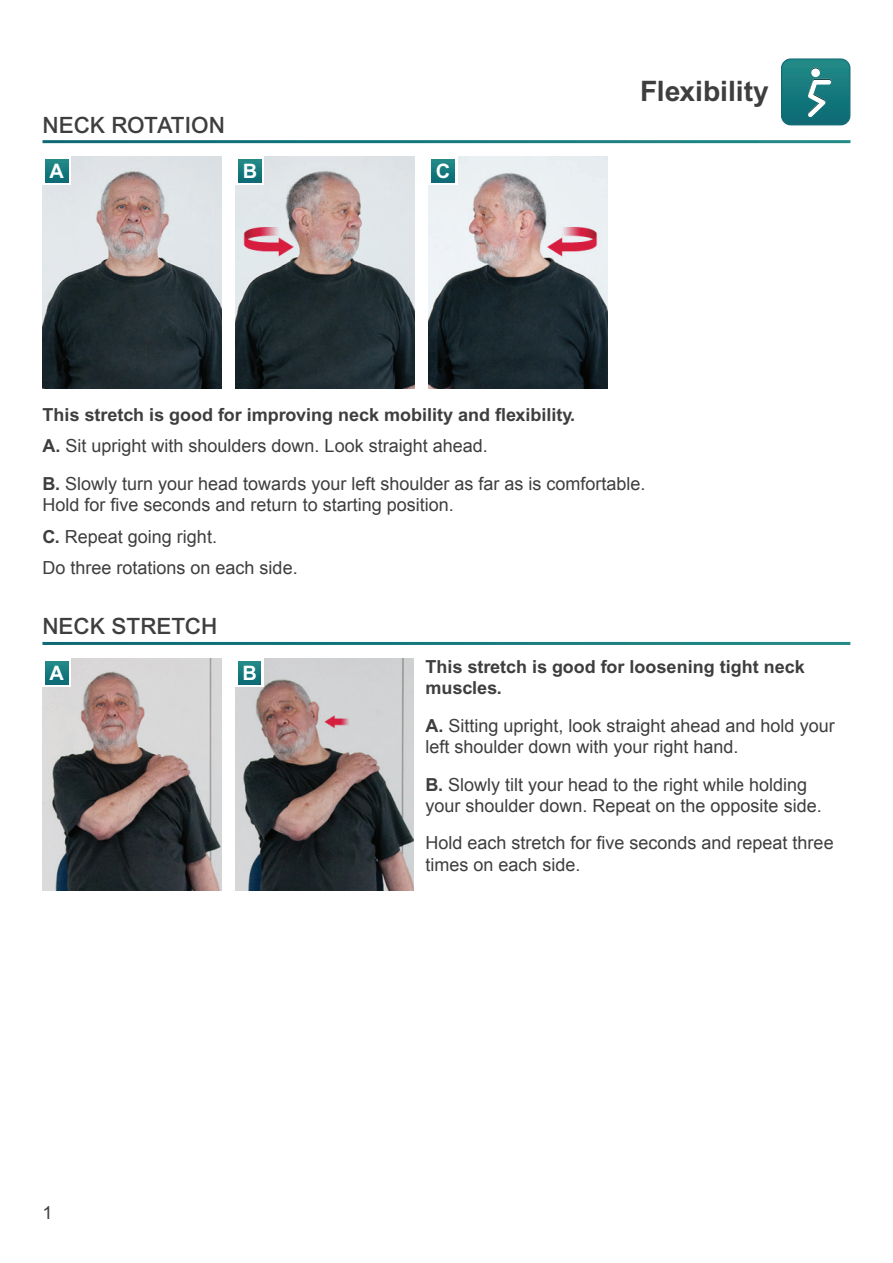
<style>
.page{position:relative;width:893px;height:1263px;background:#fff}
.page>*{position:absolute;margin:0;border:0;box-sizing:border-box;transform-origin:0 0}
.t1{font:700 28.2px "Arial SFMT";color:#3e3e3f}
.t2{font:500 22.5px "Arial";color:#3e3e3f}
.t3{font:700 19.95px "Arial SFMT";color:#fff}
.t4{font:18px/21.6px "Arial";color:#3e3e3f}
.t5{font:700 18px/21.6px "Arial SFMT";color:#3e3e3f}
.t6{font:18px "Arial SFMT";color:#3e3e3f}
.s1{font-family:"Arial SFMT";font-weight:700}
</style>
<div class="page">
<svg style="left:781px;top:58px;width:69px;height:67px;background:#2a8488"></svg>
<div style="left:811px;top:68px;width:9px;height:9px;background:#fff;border-radius:50%"></div>
<img style="left:43px;top:157px;width:178px;height:232px">
<svg style="left:43px;top:157px;width:28px;height:28px"></svg>
<div style="left:46px;top:160px;width:22px;height:22px;background:linear-gradient(to bottom,#238b88,#0c6c76)"></div>
<img style="left:236px;top:157px;width:178px;height:232px">
<svg style="left:236px;top:157px;width:28px;height:28px"></svg>
<div style="left:239px;top:160px;width:22px;height:22px;background:linear-gradient(to bottom,#238b88,#0c6c76)"></div>
<img style="left:429px;top:157px;width:178px;height:232px">
<svg style="left:429px;top:157px;width:28px;height:28px"></svg>
<div style="left:432px;top:160px;width:22px;height:22px;background:linear-gradient(to bottom,#238b88,#0c6c76)"></div>
<img style="left:42px;top:659px;width:179px;height:231px">
<svg style="left:42px;top:659px;width:29px;height:28px"></svg>
<svg style="left:45px;top:661px;width:23px;height:23px"></svg>
<img style="left:235px;top:659px;width:179px;height:231px">
<div style="left:233px;top:656px;width:31px;height:31px;background:#fff"></div>
<svg style="left:238px;top:661px;width:23px;height:23px"></svg>
<p class="t2" style="left:43px;top:112px;width:180px">NECK ROTATION</p>
<p class="t3" style="left:50px;top:159px;width:16px">A</p>
<p class="t3" style="left:243px;top:159px;width:16px">B</p>
<p class="t3" style="left:436px;top:159px;width:16px">C</p>
<h1 class="t1" style="left:640px;top:75px;width:130px">Flexibility</h1>
<p class="t5" style="left:43px;top:403px;width:534px">This stretch is good for improving neck mobility and flexibility.</p>
<p class="t4" style="left:43px;top:427px;width:604px;line-height:37.3px"><span class="s1">A.</span> Sit upright with shoulders down. Look straight ahead.<br><span class="s1">B.</span> Slowly turn your head towards your left shoulder as far as is comfortable.</p>
<p class="t4" style="left:43px;top:489px;width:413px;line-height:31.5px">Hold for five seconds and return to starting position.<br><span class="s1">C.</span> Repeat going right.<br>Do three rotations on each side.</p>
<p class="t2" style="left:42px;top:613px;width:176px">NECK STRETCH</p>
<p class="t3" style="left:50px;top:661px;width:16px">A</p>
<p class="t3" style="left:242px;top:661px;width:16px">B</p>
<p class="t5" style="left:425px;top:655px;width:381px">This stretch is good for loosening tight neck muscles.</p>
<p class="t4" style="left:425px;top:715px;width:411px"><span class="s1">A.</span> Sitting upright, look straight ahead and hold your left shoulder down with your right hand.</p>
<p class="t4" style="left:425px;top:773px;width:398px"><span class="s1">B.</span> Slowly tilt your head to the right while holding your shoulder down. Repeat on the opposite side.</p>
<p class="t4" style="left:425px;top:832px;width:410px">Hold each stretch for five seconds and repeat three times on each side.</p>
<p class="t6" style="left:43px;top:1202px;width:12px">1</p>
</div>
